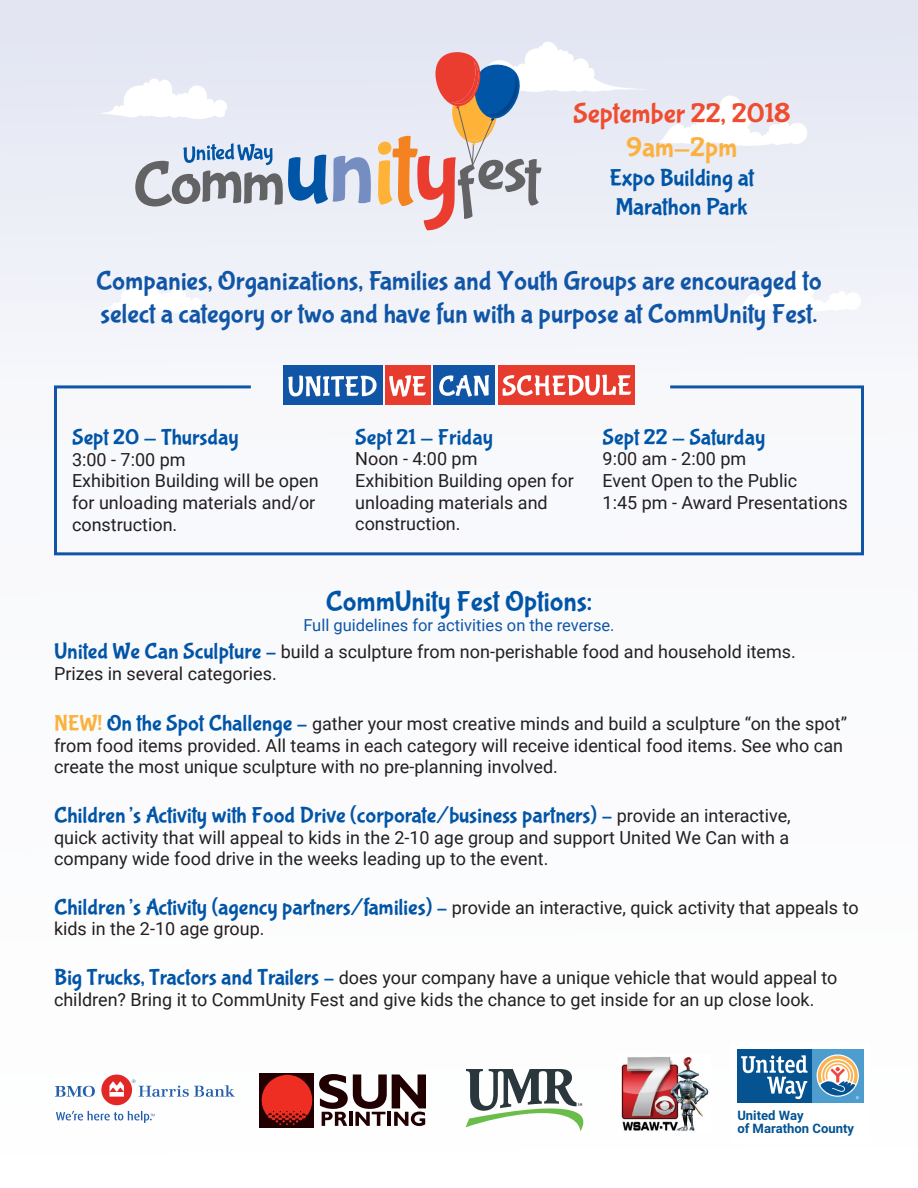
<style>
.page{position:relative;width:918px;height:1188px;background:#fff}
.page>*{position:absolute;margin:0;border:0;box-sizing:border-box;transform-origin:0 0}
.t1{font:28.5px "Bubblegum Sans";color:#0155a7}
.t2{font:28.5px "Bubblegum Sans";color:#ef4d30}
.t3{font:28.5px "Bubblegum Sans";color:#fbb13d}
.t4{font:27px "Bubblegum Sans";color:#1156a6}
.t5{font:24px "Bubblegum Sans";color:#0155a7}
.t6{font:22.5px "Bubblegum Sans";color:#0155a7}
.t7{font:18px/21.6px "Roboto";color:#231f20}
.t8{font:16.5px "Roboto";color:#1156a6}
.t9{font:700 13.05px/13px "Roboto";color:#035291}
.s1{font-family:"Bubblegum Sans";font-size:22.5px;color:#0155a7}
.s2{font-family:"Bubblegum Sans";font-size:22.5px;color:#fbb13d}
.s3{font-family:"Roboto";font-size:18px;color:#231f20}
</style>
<div class="page">
<div style="left:1px;top:0;width:916px;height:1186px;background:#fbfbfd"></div>
<div style="left:1px;top:4px;width:859px;height:280px;background:#e9ebf5"></div>
<svg style="left:737px;top:1049px;width:127px;height:54px;background:#598bae"></svg>
<svg style="left:466px;top:1069px;width:117px;height:62px"></svg>
<div style="left:260px;top:1073px;width:54px;height:55px;background:#200000"></div>
<svg style="left:261px;top:1075px;width:52px;height:50px"></svg>
<svg style="left:319px;top:1074px;width:107px;height:52px"></svg>
<svg style="left:56px;top:1111px;width:99px;height:12px"></svg>
<svg style="left:55px;top:1086px;width:40px;height:11px"></svg>
<div style="left:101px;top:1075px;width:31px;height:30px;background:#e32626;border-radius:50%"></div>
<svg style="left:109px;top:1082px;width:15px;height:15px"></svg>
<svg style="left:132px;top:1079px;width:103px;height:18px"></svg>
<img style="left:621px;top:1057px;width:88px;height:74px">
<svg style="left:135px;top:143px;width:236px;height:64px"></svg>
<div style="left:435px;top:52px;width:45px;height:54px;background:#ea3d2f;border-radius:22px"></div>
<svg style="left:378px;top:61px;width:163px;height:169px"></svg>
<svg style="left:54px;top:385px;width:810px;height:171px"></svg>
<div style="left:283px;top:366px;width:99px;height:39px;background:#1156a6"></div>
<div style="left:385px;top:366px;width:45px;height:39px;background:#e73b2e"></div>
<div style="left:434px;top:366px;width:61px;height:39px;background:#1156a6"></div>
<div style="left:499px;top:366px;width:136px;height:39px;background:#e73b2e"></div>
<svg style="left:288px;top:374px;width:343px;height:23px"></svg>
<p class="t2" style="left:573px;top:98px;width:219px">September 22, 2018</p>
<p class="t3" style="left:626px;top:132px;width:113px">9am-2pm</p>
<p class="t5" style="left:609px;top:165px;width:146px">Expo Building at</p>
<p class="t5" style="left:616px;top:193px;width:133px">Marathon Park</p>
<p class="t4" style="left:96px;top:266px;width:727px">Companies, Organizations, Families and Youth Groups are encouraged to</p>
<p class="t4" style="left:101px;top:299px;width:718px">select a category or two and have fun with a purpose at CommUnity Fest.</p>
<p class="t6" style="left:72px;top:425px;width:168px">Sept 20 - Thursday</p>
<p class="t7" style="left:72px;top:448px;width:115px">3:00 - 7:00 pm</p>
<p class="t7" style="left:72px;top:469px;width:248px">Exhibition Building will be open for unloading materials and/or construction.</p>
<p class="t6" style="left:355px;top:425px;width:139px">Sept 21 - Friday</p>
<p class="t7" style="left:355px;top:448px;width:124px">Noon - 4:00 pm</p>
<p class="t7" style="left:355px;top:469px;width:220px">Exhibition Building open for unloading materials and construction.</p>
<p class="t6" style="left:603px;top:425px;width:164px">Sept 22 - Saturday</p>
<p class="t7" style="left:603px;top:448px;width:145px">9:00 am - 2:00 pm</p>
<p class="t7" style="left:603px;top:469px;width:196px">Event Open to the Public</p>
<p class="t7" style="left:603px;top:491px;width:247px">1:45 pm - Award Presentations</p>
<p class="t1" style="left:326px;top:585px;width:268px">CommUnity Fest Options:</p>
<p class="t8" style="left:303px;top:614px;width:313px">Full guidelines for activities on the reverse.</p>
<p class="t7" style="left:54px;top:640px;width:743px"><span class="s1">United We Can Sculpture –</span> build a sculpture from non-perishable food and household items.<br>Prizes in several categories.</p>
<p class="t7" style="left:54px;top:712px;width:795px"><span class="s2">NEW!</span> <span class="s1">On the Spot Challenge –</span> gather your most creative minds and build a sculpture “on the spot” from food items provided. All teams in each category will receive identical food items. See who can create the most unique sculpture with no pre-planning involved.</p>
<p class="t6" style="left:54px;top:803px;width:738px">Children’s Activity with Food Drive (corporate/business partners) – <span class="s3">provide an interactive,</span></p>
<p class="t7" style="left:54px;top:826px;width:737px">quick activity that will appeal to kids in the 2-10 age group and support United We Can with a company wide food drive in the weeks leading up to the event.</p>
<p class="t7" style="left:54px;top:896px;width:806px"><span class="s1">Children’s Activity (agency partners/families) –</span> provide an interactive, quick activity that appeals to kids in the 2-10 age group.</p>
<p class="t7" style="left:54px;top:966px;width:785px"><span class="s1">Big Trucks, Tractors and Trailers –</span> does your company have a unique vehicle that would appeal to children? Bring it to CommUnity Fest and give kids the chance to get inside for an up close look.</p>
<p class="t9" style="left:737px;top:1109px;width:118px">United Way<br>of Marathon County</p>
</div>
